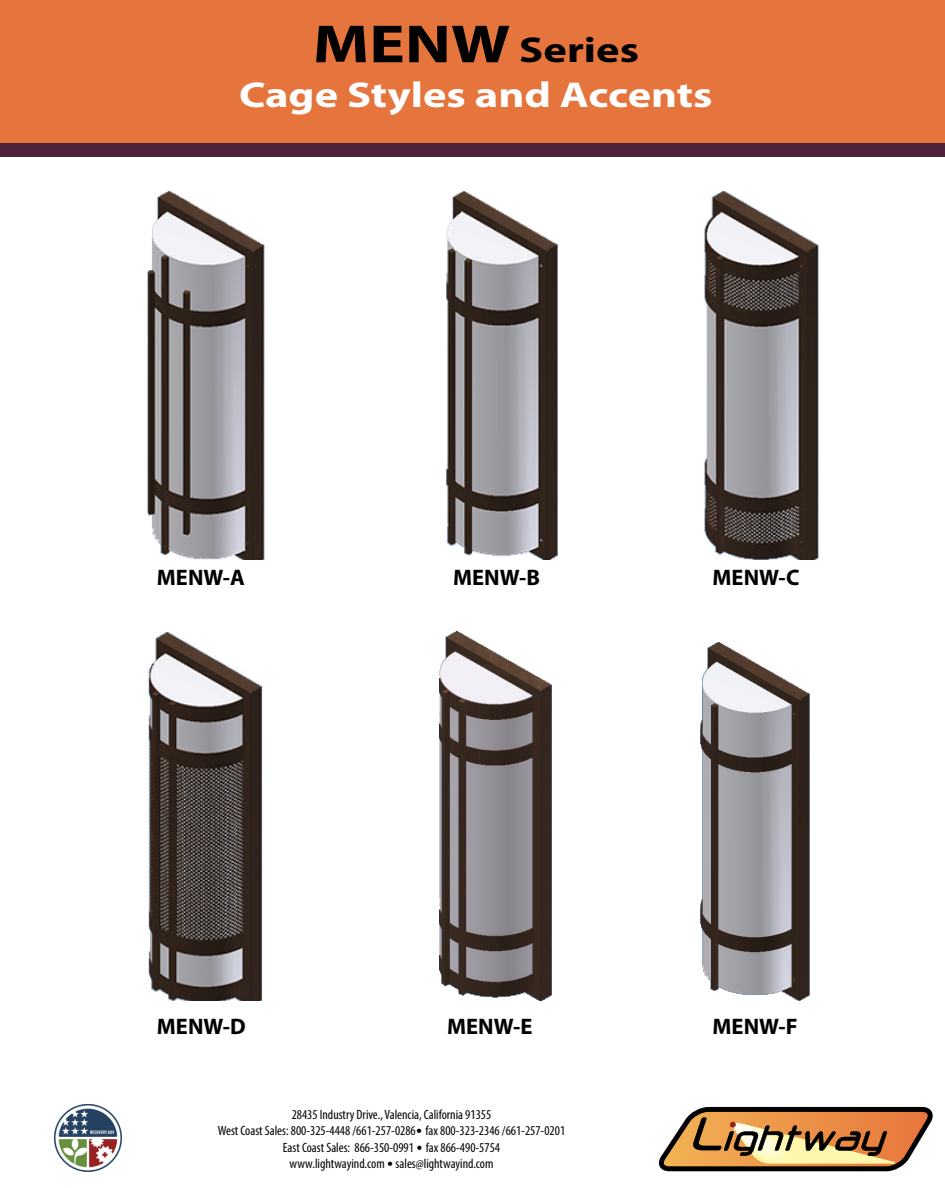
<style>
.page{position:relative;width:945px;height:1188px;background:#fff}
.page>*{position:absolute;margin:0;border:0;box-sizing:border-box;transform-origin:0 0}
.t1{font:700 36px/45px "Myriad Pro";color:#fff;text-align:center;scale:1.24 1}
.t2{font:700 22.5px "Myriad Pro";color:#000}
.t3{font:condensed 13.5px/16.2px "Myriad Pro";color:#000;text-align:center}
.s1{font-size:54px;color:#000}
.s2{color:#000}
.s3{font-family:"Calibri";font-stretch:normal}
</style>
<div class="page">
<div style="left:0;top:0;width:945px;height:157px;background:#4f2239"></div>
<div style="left:0;top:0;width:945px;height:142px;background:#e6743d"></div>
<img style="left:446px;top:191px;width:112px;height:369px">
<img style="left:147px;top:191px;width:118px;height:369px">
<img style="left:704px;top:191px;width:115px;height:369px">
<img style="left:148px;top:632px;width:115px;height:369px">
<img style="left:440px;top:632px;width:111px;height:369px">
<img style="left:700px;top:642px;width:109px;height:359px">
<svg style="left:658px;top:1106px;width:275px;height:66px;background:#b2885c"></svg>
<img style="left:54px;top:1104px;width:68px;height:68px">
<h1 class="t1" style="left:239px;top:26px;width:383px"><span class="s1">MENW</span> <span class="s2">Series<br></span>Cage Styles and Accents</h1>
<h1 class="t1" style="left:199px;top:34px;width:383px"><span class="s1">MERW</span> <span class="s2">Series<br></span>Cage Styles and Accents</h1>
<h2 class="t2" style="left:157px;top:563px;width:89px">MENW-A</h2>
<h2 class="t2" style="left:453px;top:563px;width:88px">MENW-B</h2>
<h2 class="t2" style="left:713px;top:563px;width:88px">MENW-C</h2>
<h2 class="t2" style="left:157px;top:1012px;width:90px">MENW-D</h2>
<h2 class="t2" style="left:447px;top:1012px;width:87px">MENW-E</h2>
<h2 class="t2" style="left:713px;top:1012px;width:87px">MENW-F</h2>
<p class="t3" style="left:218px;top:1107px;width:349px">28435 Industry Drive., Valencia, California 91355<br>West Coast Sales: 800-325-4448 /661-257-0286<span class="s3">•</span> fax 800-323-2346 /661-257-0201<br>East Coast Sales: 866-350-0991 <span class="s3">•</span> fax 866-490-5754<br>www.lightwayind.com <span class="s3">•</span> sales@lightwayind.com</p>
</div>
